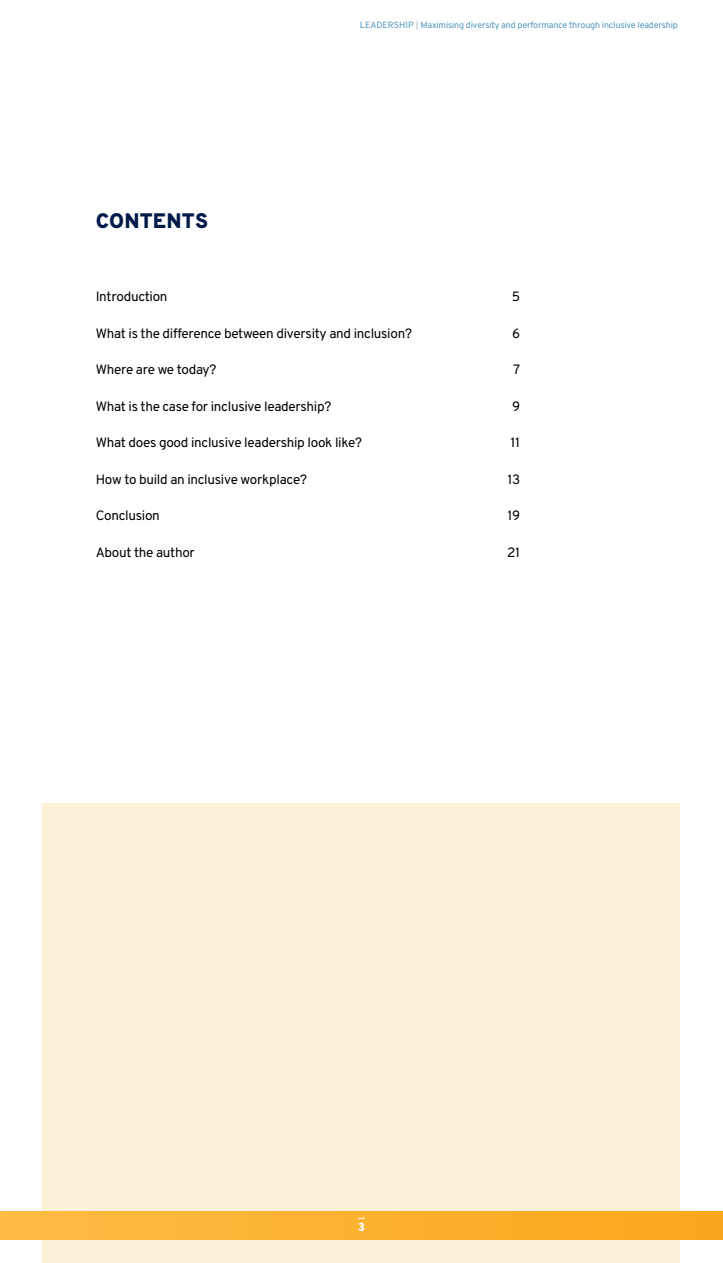
<style>
.page{position:relative;width:723px;height:1263px;background:#fff}
.page>*{position:absolute;margin:0;border:0;box-sizing:border-box;transform-origin:0 0}
.t1{font:800 21px "Overpass";letter-spacing:.01em;color:#001b49}
.t2{font:13.5px "Overpass";letter-spacing:-.02em;color:#000}
.t3{font:800 12px "Overpass";color:#fff}
.t4{font:9px "Overpass";letter-spacing:-.02em;color:#5396bf}
.s1{color:#a5bac3}
</style>
<div class="page">
<div style="left:43px;top:804px;width:637px;height:459px;background:#fcf0d7"></div>
<div style="left:0;top:1212px;width:723px;height:28px;background:linear-gradient(to right,#fdbc45,#faa71b)"></div>
<h1 class="t1" style="left:96px;top:208px;width:114px">CONTENTS</h1>
<p class="t4" style="left:360px;top:19px;width:319px">LEADERSHIP <span class="s1">|</span> Maximising diversity and performance through inclusive leadership</p>
<p class="t2" style="left:96px;top:288px;width:73px">Introduction</p>
<p class="t2" style="left:512px;top:288px;width:10px">5</p>
<p class="t2" style="left:96px;top:325px;width:318px">What is the difference between diversity and inclusion?</p>
<p class="t2" style="left:512px;top:325px;width:10px">6</p>
<p class="t2" style="left:96px;top:361px;width:122px">Where are we today?</p>
<p class="t2" style="left:513px;top:361px;width:9px">7</p>
<p class="t2" style="left:96px;top:398px;width:237px">What is the case for inclusive leadership?</p>
<p class="t2" style="left:512px;top:398px;width:10px">9</p>
<p class="t2" style="left:96px;top:434px;width:268px">What does good inclusive leadership look like?</p>
<p class="t2" style="left:510px;top:434px;width:11px">11</p>
<p class="t2" style="left:96px;top:471px;width:213px">How to build an inclusive workplace?</p>
<p class="t2" style="left:507px;top:471px;width:14px">13</p>
<p class="t2" style="left:96px;top:507px;width:66px">Conclusion</p>
<p class="t2" style="left:507px;top:507px;width:14px">19</p>
<p class="t2" style="left:96px;top:544px;width:101px">About the author</p>
<p class="t2" style="left:507px;top:544px;width:15px">21</p>
<p class="t3" style="left:358px;top:1220px;width:9px">3</p>
</div>
